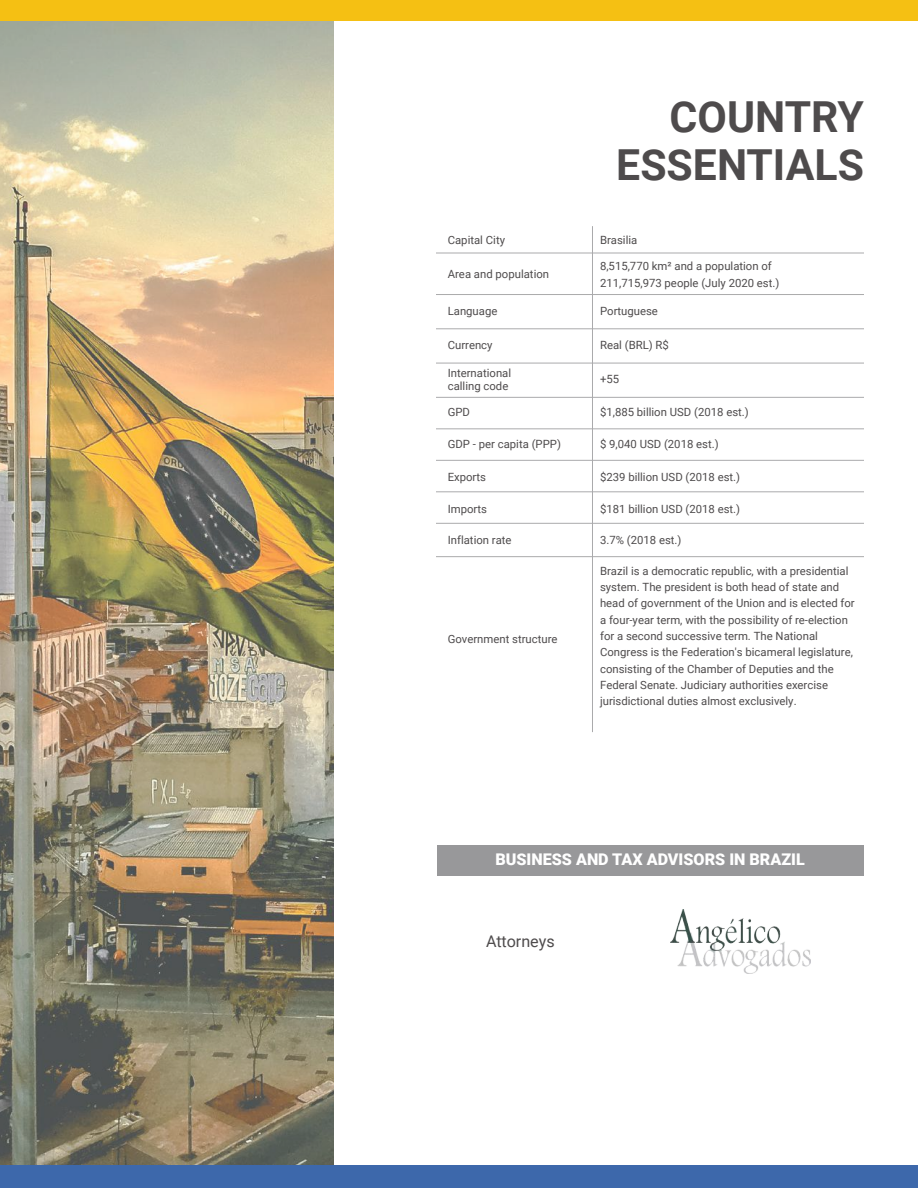
<style>
.page{position:relative;width:918px;height:1188px;background:#fff}
.page>*{position:absolute;margin:0;border:0;box-sizing:border-box;transform-origin:0 0}
.t1{font:700 42.75px/48px "Roboto";color:#4e4b4c;text-align:right}
.t2{font:900 16.05px "Roboto";color:#fff}
.t3{font:16.05px "Roboto";color:#4e4b4c}
.t4{font:11.4px/16.4px "Roboto";color:#4e4b4c}
</style>
<div class="page">
<hr style="left:437px;top:253px;width:427px;height:1px;background:#aaaaac">
<hr style="left:437px;top:294px;width:427px;height:1px;background:#aaaaac">
<hr style="left:437px;top:329px;width:427px;height:1px;background:#aaaaac">
<hr style="left:437px;top:363px;width:427px;height:1px;background:#aaaaac">
<hr style="left:437px;top:397px;width:427px;height:1px;background:#aaaaac">
<hr style="left:437px;top:429px;width:427px;height:1px;background:#aaaaac">
<hr style="left:437px;top:460px;width:427px;height:1px;background:#aaaaac">
<hr style="left:437px;top:492px;width:427px;height:1px;background:#aaaaac">
<hr style="left:437px;top:523px;width:427px;height:1px;background:#aaaaac">
<hr style="left:437px;top:556px;width:427px;height:1px;background:#aaaaac">
<hr style="left:592px;top:226px;width:1px;height:506px;background:#aaaaac">
<div style="left:437px;top:845px;width:426px;height:30px;background:#969698"></div>
<img style="left:670px;top:910px;width:141px;height:63px">
<img style="left:0;top:21px;width:334px;height:1145px">
<div style="left:0;top:1166px;width:918px;height:22px;background:#3d68ab"></div>
<div style="left:0;top:0;width:918px;height:21px;background:#f5c013"></div>
<p class="t4" style="left:448px;top:231px;width:59px">Capital City</p>
<p class="t4" style="left:448px;top:266px;width:103px">Area and population</p>
<p class="t4" style="left:448px;top:302px;width:51px">Language</p>
<p class="t4" style="left:448px;top:337px;width:46px">Currency</p>
<p class="t4" style="left:448px;top:366px;width:65px;line-height:12.8px">International calling code</p>
<h1 class="t1" style="left:616px;top:91px;width:249px">COUNTRY<br>ESSENTIALS</h1>
<p class="t4" style="left:600px;top:231px;width:39px">Brasilia</p>
<p class="t4" style="left:600px;top:258px;width:181px">8,515,770 km² and a population of<br>211,715,973 people (July 2020 est.)</p>
<p class="t4" style="left:600px;top:302px;width:59px">Portuguese</p>
<p class="t4" style="left:600px;top:337px;width:70px">Real (BRL) R$</p>
<p class="t4" style="left:600px;top:371px;width:21px">+55</p>
<p class="t4" style="left:600px;top:404px;width:150px">$1,885 billion USD (2018 est.)</p>
<p class="t4" style="left:448px;top:404px;width:24px">GPD</p>
<p class="t4" style="left:448px;top:435px;width:115px">GDP - per capita (PPP)</p>
<p class="t4" style="left:600px;top:435px;width:120px">$ 9,040 USD (2018 est.)</p>
<p class="t4" style="left:448px;top:469px;width:40px">Exports</p>
<p class="t4" style="left:600px;top:469px;width:142px">$239 billion USD (2018 est.)</p>
<p class="t4" style="left:448px;top:501px;width:41px">Imports</p>
<p class="t4" style="left:600px;top:501px;width:142px">$181 billion USD (2018 est.)</p>
<p class="t4" style="left:448px;top:531px;width:65px">Inflation rate</p>
<p class="t4" style="left:600px;top:531px;width:83px">3.7% (2018 est.)</p>
<p class="t4" style="left:448px;top:630px;width:111px">Government structure</p>
<p class="t4" style="left:600px;top:562px;width:256px">Brazil is a democratic republic, with a presidential system. The president is both head of state and head of government of the Union and is elected for a four-year term, with the possibility of re-election for a second successive term. The National Congress is the Federation's bicameral legislature, consisting of the Chamber of Deputies and the Federal Senate. Judiciary authorities exercise jurisdictional duties almost exclusively.</p>
<h2 class="t2" style="left:495px;top:848px;width:311px">BUSINESS AND TAX ADVISORS IN BRAZIL</h2>
<h2 class="t3" style="left:486px;top:930px;width:70px">Attorneys</h2>
</div>
